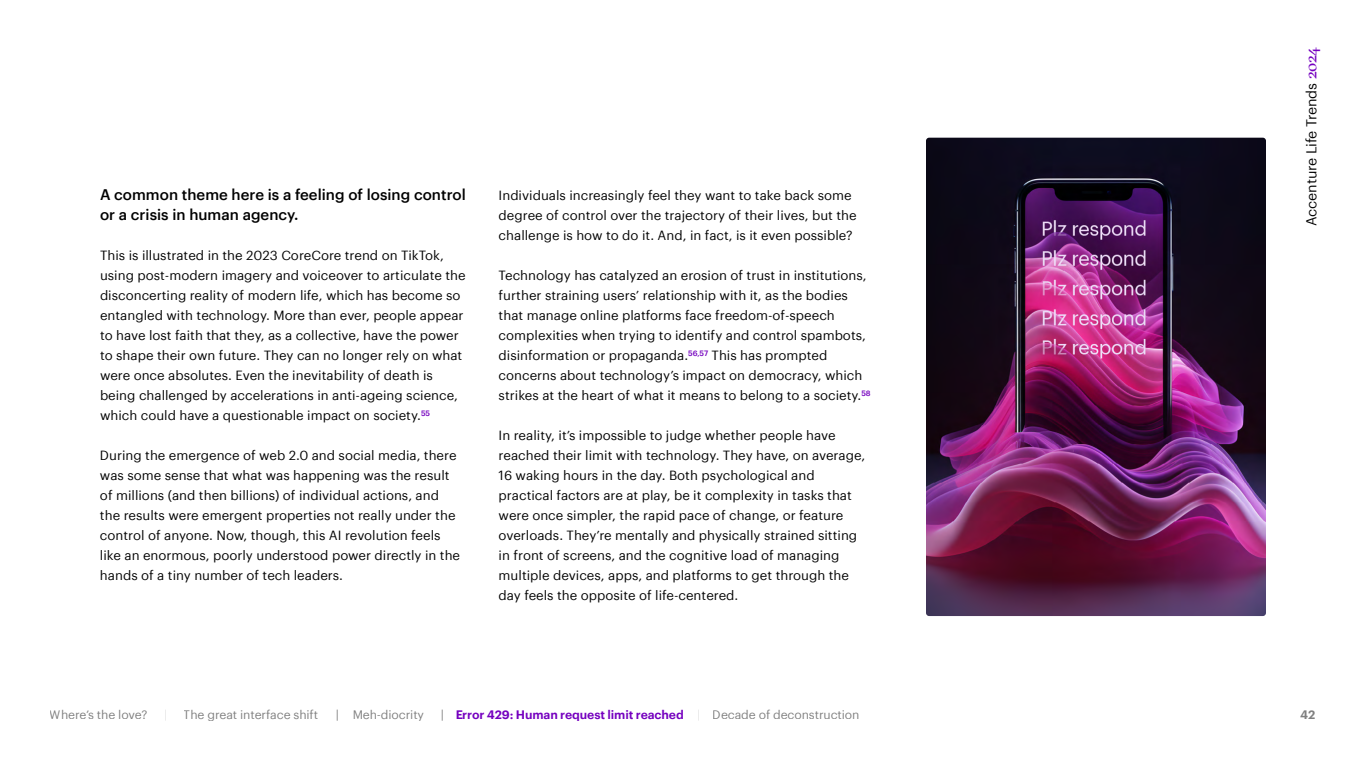
<style>
.page{position:relative;width:1366px;height:768px;background:#fff}
.page>*{position:absolute;margin:0;border:0;box-sizing:border-box;transform-origin:0 0}
.t1{font:500 15px/20px "Graphik";color:#000}
.t2{font:14px "Graphik";letter-spacing:-.01em;color:#000}
.t3{font:13px/20px "Graphik";color:#000}
.t4{font:600 12px "Graphik";letter-spacing:-.01em;color:#7500bf}
.t5{font:12px "Graphik";letter-spacing:-.01em;color:#808080}
.t6{font:600 12px "Graphik";color:#808080}
.s1{font-family:"GT Sectra Fine";font-size:16px;color:#7500c0}
.s2{font-weight:400;color:#808080}
</style>
<div class="page">
<img style="left:926px;top:138px;width:340px;height:478px">
<p class="t1" style="left:100px;top:183px;width:367px">A common theme here is a feeling of losing control or a crisis in human agency.</p>
<p class="t3" style="left:100px;top:244px;width:367px">This is illustrated in the 2023 CoreCore trend on TikTok, using post-modern imagery and voiceover to articulate the disconcerting reality of modern life, which has become so entangled with technology. More than ever, people appear to have lost faith that they, as a collective, have the power to shape their own future. They can no longer rely on what were once absolutes. Even the inevitability of death is being challenged by accelerations in anti-ageing science, which could have a questionable impact on society.<sup>55</sup></p>
<p class="t3" style="left:100px;top:444px;width:362px">During the emergence of web 2.0 and social media, there was some sense that what was happening was the result of millions (and then billions) of individual actions, and the results were emergent properties not really under the control of anyone. Now, though, this AI revolution feels like an enormous, poorly understood power directly in the hands of a tiny number of tech leaders.</p>
<p class="t3" style="left:499px;top:184px;width:360px">Individuals increasingly feel they want to take back some degree of control over the trajectory of their lives, but the challenge is how to do it. And, in fact, is it even possible?</p>
<p class="t3" style="left:499px;top:264px;width:374px">Technology has catalyzed an erosion of trust in institutions, further straining users’ relationship with it, as the bodies that manage online platforms face freedom-of-speech complexities when trying to identify and control spambots, disinformation or propaganda.<sup>56,57</sup> This has prompted concerns about technology’s impact on democracy, which strikes at the heart of what it means to belong to a society.<sup>58</sup></p>
<p class="t3" style="left:499px;top:424px;width:368px">In reality, it’s impossible to judge whether people have reached their limit with technology. They have, on average, 16 waking hours in the day. Both psychological and practical factors are at play, be it complexity in tasks that were once simpler, the rapid pace of change, or feature overloads. They’re mentally and physically strained sitting in front of screens, and the cognitive load of managing multiple devices, apps, and platforms to get through the day feels the opposite of life-centered.</p>
<p class="t2" style="left:1301px;top:226px;width:181px;rotate:-90deg">Accenture Life Trends <span class="s1">2024</span></p>
<p class="t5" style="left:50px;top:705px;width:99px">Where’s the love?</p>
<p class="t5" style="left:184px;top:705px;width:136px">The great interface shift</p>
<p class="t5" style="left:335px;top:705px;width:91px">| Meh-diocrity</p>
<p class="t4" style="left:440px;top:705px;width:421px"><span class="s2">|</span> Error 429: Human request limit reached <span class="s2">| Decade of deconstruction</span></p>
<p class="t6" style="left:1300px;top:706px;width:17px">42</p>
</div>
